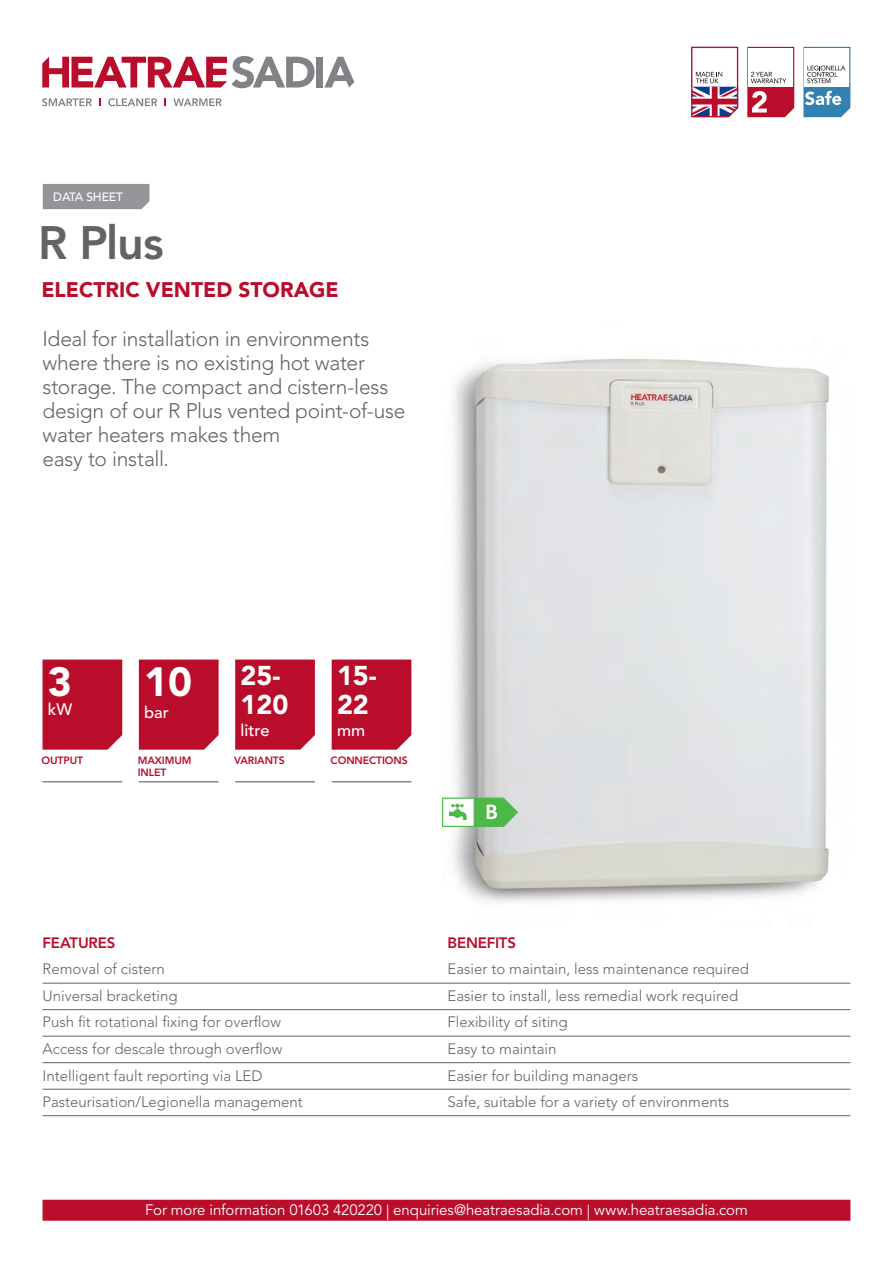
<style>
.page{position:relative;width:893px;height:1263px;background:#fff}
.page>*{position:absolute;margin:0;border:0;box-sizing:border-box;transform-origin:0 0}
.t1{font:800 46.5px "Avenir LT Std";color:#636366}
.t2{font:900 40.5px "Avenir LT Std";color:#fff}
.t3{font:900 27px/28.5px "Avenir LT Std";color:#fff}
.t4{font:300 21px/24px "Avenir LT Std";letter-spacing:-.015em;color:#636366}
.t5{font:900 21px "Avenir LT Std";color:#ba0d2b}
.t6{font:500 16.5px "Avenir LT Std";color:#fff}
.t7{font:300 15px "Avenir LT Std";color:#636366}
.t8{font:15px "Avenir LT Std";letter-spacing:-.005em;color:#fff}
.t9{font:800 15px "Avenir LT Std";letter-spacing:-.015em;color:#ba0d2b}
.t10{font:500 12px "Avenir LT Std";letter-spacing:-.01em;color:#fff}
.t11{font:800 10.5px/12.6px "Avenir LT Std";letter-spacing:-.01em;color:#ba0d2b}
</style>
<div class="page">
<img style="left:453px;top:359px;width:376px;height:544px">
<hr style="left:43px;top:983px;width:807px;height:1px;background:#636366">
<hr style="left:43px;top:1009px;width:807px;height:1px;background:#636366">
<hr style="left:43px;top:1036px;width:807px;height:1px;background:#636366">
<hr style="left:43px;top:1062px;width:807px;height:1px;background:#636366">
<hr style="left:43px;top:1089px;width:807px;height:1px;background:#636366">
<hr style="left:43px;top:1115px;width:807px;height:1px;background:#636366">
<div style="left:43px;top:1200px;width:807px;height:21px;background:#ba0d2b"></div>
<div style="left:43px;top:659px;width:79px;height:91px;background:#ba0d2b"></div>
<div style="left:139px;top:659px;width:80px;height:91px;background:#ba0d2b"></div>
<div style="left:235px;top:659px;width:80px;height:91px;background:#ba0d2b"></div>
<div style="left:332px;top:659px;width:79px;height:91px;background:#ba0d2b"></div>
<hr style="left:43px;top:781px;width:79px;height:1px;background:#636366">
<hr style="left:139px;top:781px;width:80px;height:1px;background:#636366">
<hr style="left:235px;top:781px;width:80px;height:1px;background:#636366">
<hr style="left:332px;top:781px;width:79px;height:1px;background:#636366">
<div style="left:43px;top:184px;width:106px;height:25px;background:#939598"></div>
<svg style="left:42px;top:98px;width:50px;height:8px"></svg>
<svg style="left:99px;top:98px;width:2px;height:8px"></svg>
<svg style="left:108px;top:98px;width:49px;height:8px"></svg>
<svg style="left:173px;top:98px;width:49px;height:8px"></svg>
<svg style="left:42px;top:56px;width:273px;height:32px"></svg>
<div style="left:316px;top:57px;width:7px;height:31px;background:#808285"></div>
<svg style="left:324px;top:57px;width:30px;height:31px"></svg>
<svg style="left:803px;top:47px;width:47px;height:70px"></svg>
<svg style="left:747px;top:47px;width:47px;height:70px"></svg>
<svg style="left:691px;top:47px;width:47px;height:70px"></svg>
<svg style="left:442px;top:797px;width:76px;height:30px"></svg>
<p class="t10" style="left:53px;top:190px;width:71px">DATA SHEET</p>
<h1 class="t1" style="left:38px;top:216px;width:127px">R Plus</h1>
<h3 class="t5" style="left:41px;top:277px;width:299px">ELECTRIC VENTED STORAGE</h3>
<h3 class="t4" style="left:43px;top:327px;width:365px">Ideal for installation in environments where there is no existing hot water storage. The compact and cistern-less design of our R Plus vented point-of-use water heaters makes them<br>easy to install.</h3>
<h2 class="t2" style="left:48px;top:657px;width:25px">3</h2>
<p class="t6" style="left:48px;top:700px;width:26px">kW</p>
<p class="t11" style="left:41px;top:754px;width:43px">OUTPUT</p>
<h2 class="t2" style="left:144px;top:657px;width:49px">10</h2>
<p class="t6" style="left:144px;top:702px;width:26px">bar</p>
<p class="t11" style="left:138px;top:754px;width:55px">MAXIMUM<br>INLET</p>
<h3 class="t3" style="left:240px;top:661px;width:49px">25-<br>120</h3>
<p class="t6" style="left:240px;top:720px;width:31px">litre</p>
<p class="t11" style="left:234px;top:754px;width:52px">VARIANTS</p>
<h3 class="t3" style="left:337px;top:661px;width:41px">15-<br>22</h3>
<p class="t6" style="left:337px;top:720px;width:30px">mm</p>
<p class="t11" style="left:331px;top:754px;width:79px">CONNECTIONS</p>
<p class="t9" style="left:43px;top:934px;width:75px">FEATURES</p>
<p class="t9" style="left:448px;top:934px;width:70px">BENEFITS</p>
<p class="t7" style="left:43px;top:960px;width:124px">Removal of cistern</p>
<p class="t7" style="left:448px;top:960px;width:303px">Easier to maintain, less maintenance required</p>
<p class="t7" style="left:43px;top:987px;width:136px">Universal bracketing</p>
<p class="t7" style="left:448px;top:987px;width:292px">Easier to install, less remedial work required</p>
<p class="t7" style="left:43px;top:1013px;width:240px">Push fit rotational fixing for overflow</p>
<p class="t7" style="left:448px;top:1013px;width:122px">Flexibility of siting</p>
<p class="t7" style="left:43px;top:1040px;width:241px">Access for descale through overflow</p>
<p class="t7" style="left:448px;top:1040px;width:110px">Easy to maintain</p>
<p class="t7" style="left:43px;top:1066px;width:222px">Intelligent fault reporting via LED</p>
<p class="t7" style="left:448px;top:1066px;width:192px">Easier for building managers</p>
<p class="t7" style="left:43px;top:1093px;width:262px">Pasteurisation/Legionella management</p>
<p class="t7" style="left:448px;top:1093px;width:283px">Safe, suitable for a variety of environments</p>
<p class="t8" style="left:145px;top:1201px;width:604px">For more information 01603 420220 | enquiries@heatraesadia.com | www.heatraesadia.com</p>
</div>
